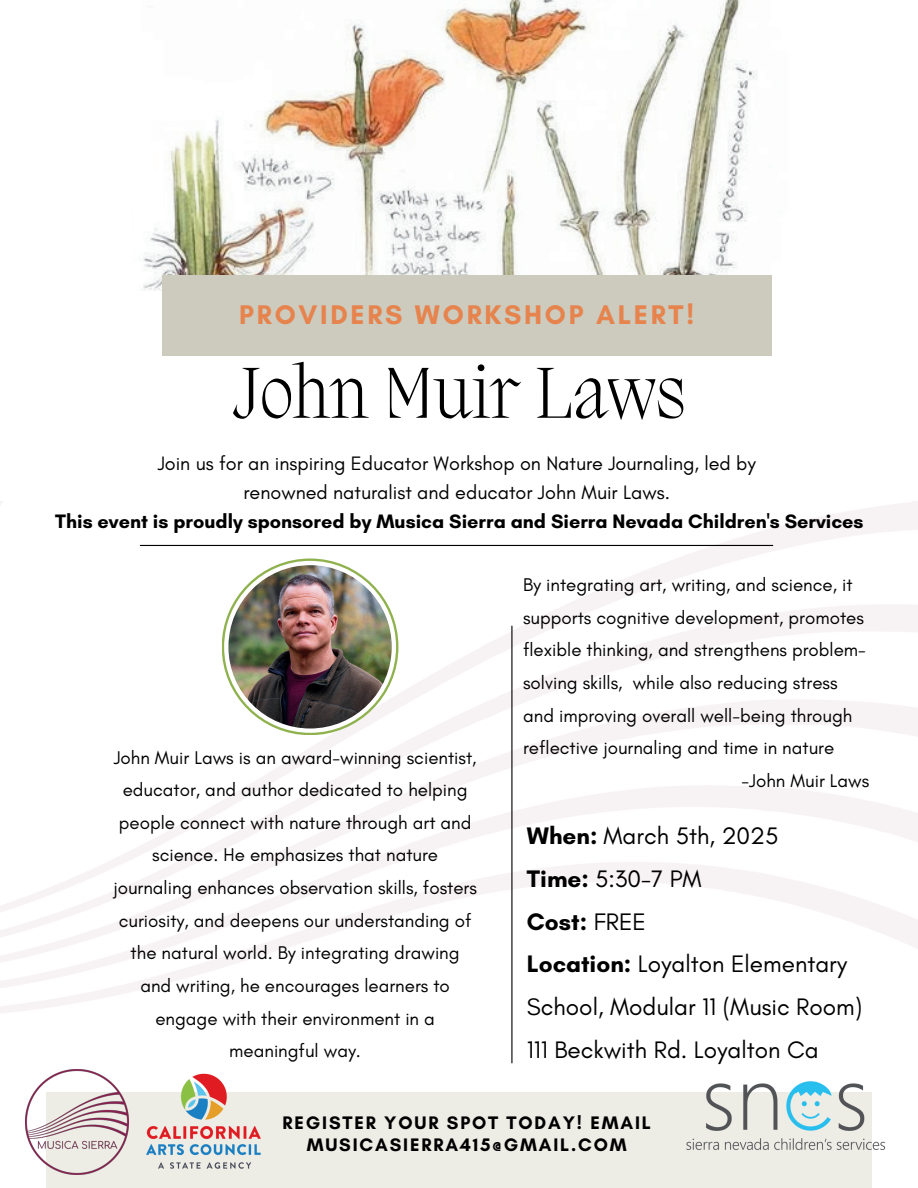
<style>
.page{position:relative;width:918px;height:1188px;background:#fff}
.page>*{position:absolute;margin:0;border:0;box-sizing:border-box;transform-origin:0 0}
.t1{font:200 73.95px "Migra";color:#000}
.t2{font:700 27.45px "Glacial Indifference";letter-spacing:.1em;color:#e7834d}
.t3{font:24.3px/42.8px "Glacial Indifference";color:#000}
.t4{font:19.8px/29.2px "Glacial Indifference";color:#000;text-align:center}
.t5{font:700 19.8px "Glacial Indifference";color:#000}
.t6{font:18.75px/32.7px "Glacial Indifference";color:#000;text-align:center}
.t7{font:700 18.45px/22.5px "Glacial Indifference";letter-spacing:.1em;color:#000;text-align:center}
.s1{font-weight:700}
</style>
<div class="page">
<div style="left:47px;top:1093px;width:825px;height:95px;background:#edece5"></div>
<img style="left:0;top:502px;width:918px;height:529px">
<hr style="left:140px;top:545px;width:633px;height:1px;background:#000">
<hr style="left:511px;top:626px;width:1px;height:437px;background:#000">
<img style="left:143px;top:0;width:615px;height:290px">
<div style="left:162px;top:275px;width:610px;height:81px;background:#cccbbe"></div>
<svg style="left:222px;top:558px;width:176px;height:177px"></svg>
<div style="left:224px;top:561px;width:172px;height:172px;background:#fff;border-radius:50%"></div>
<img style="left:228px;top:565px;width:164px;height:164px;border-radius:50%">
<img style="left:25px;top:1070px;width:104px;height:104px">
<img style="left:675px;top:1081px;width:211px;height:69px">
<img style="left:145px;top:1073px;width:118px;height:96px">
<h2 class="t2" style="left:239px;top:297px;width:456px">PROVIDERS WORKSHOP ALERT!</h2>
<h1 class="t1" style="left:233px;top:346px;width:455px">John Muir Laws</h1>
<p class="t4" style="left:158px;top:449px;width:600px">Join us for an inspiring Educator Workshop on Nature Journaling, led by renowned naturalist and educator John Muir Laws.</p>
<p class="t5" style="left:55px;top:509px;width:810px">This event is proudly sponsored by Musica Sierra and Sierra Nevada Children's Services</p>
<p class="t6" style="left:113px;top:741px;width:365px">John Muir Laws is an award-winning scientist, educator, and author dedicated to helping people connect with nature through art and science. He emphasizes that nature journaling enhances observation skills, fosters curiosity, and deepens our understanding of the natural world. By integrating drawing and writing, he encourages learners to engage with their environment in a meaningful way.</p>
<p class="t6" style="left:523px;top:569px;width:331px">By integrating art, writing, and science, it</p>
<p class="t6" style="left:523px;top:601px;width:342px">supports cognitive development, promotes</p>
<p class="t6" style="left:523px;top:634px;width:344px">flexible thinking, and strengthens problem-</p>
<p class="t6" style="left:523px;top:667px;width:316px">solving skills, while also reducing stress</p>
<p class="t6" style="left:523px;top:699px;width:331px">and improving overall well-being through</p>
<p class="t6" style="left:523px;top:732px;width:313px">reflective journaling and time in nature</p>
<p class="t6" style="left:742px;top:765px;width:129px">-John Muir Laws</p>
<p class="t3" style="left:527px;top:815px;width:337px"><span class="s1">When:</span> March 5th, 2025<br><span class="s1">Time:</span> 5:30-7 PM<br><span class="s1">Cost:</span> FREE<br><span class="s1">Location:</span> Loyalton Elementary<br>School, Modular 11 (Music Room)<br>111 Beckwith Rd. Loyalton Ca</p>
<p class="t7" style="left:283px;top:1111px;width:370px">REGISTER YOUR SPOT TODAY! EMAIL<br>MUSICASIERRA415@GMAIL.COM</p>
</div>
